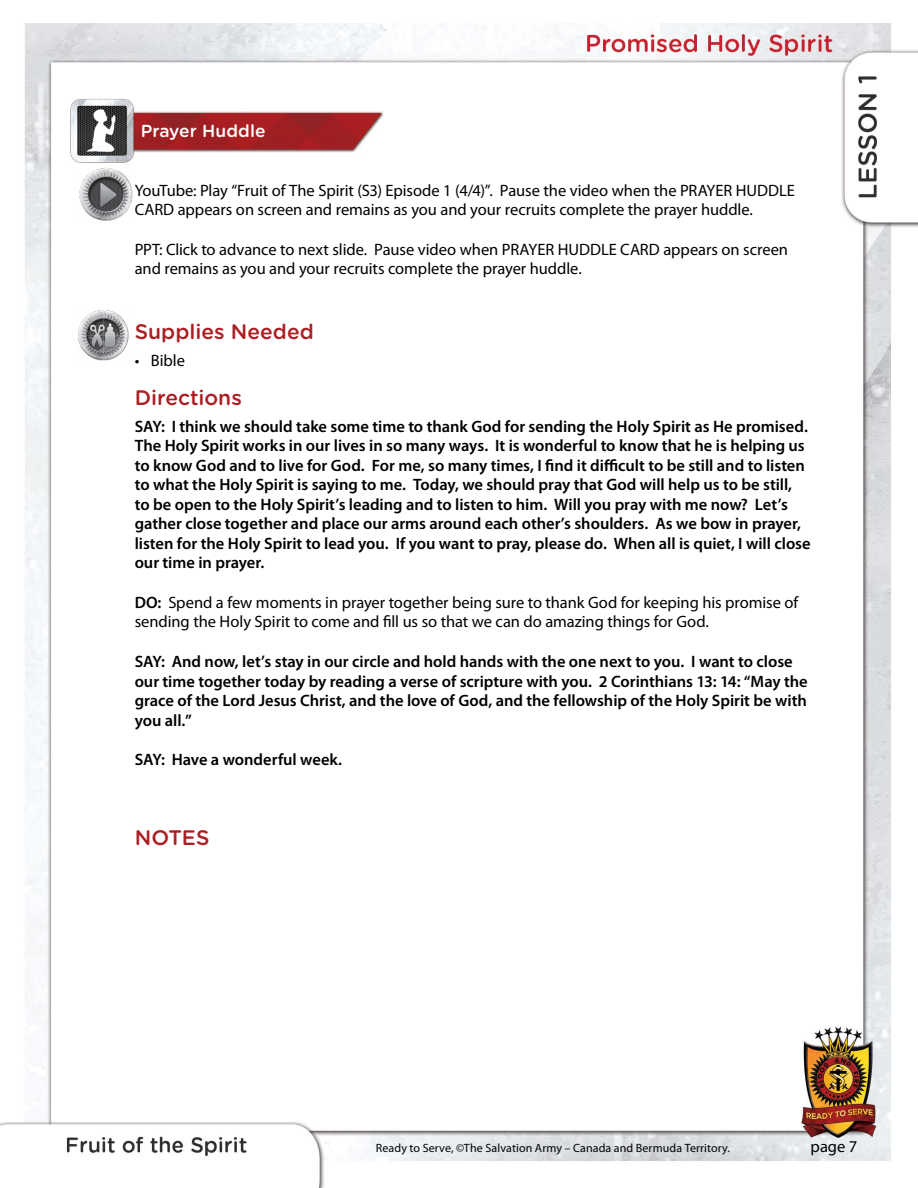
<style>
.page{position:relative;width:918px;height:1188px;background:#fff}
.page>*{position:absolute;margin:0;border:0;box-sizing:border-box;transform-origin:0 0}
.t1{font:500 21px "Gotham Rounded";color:#ab1f23}
.t2{font:500 17.4px "Gotham Rounded";color:#fff}
.t3{font:600 16.5px/19.5px "Myriad Pro";color:#000}
.t4{font:16.5px/19.5px "Myriad Pro";letter-spacing:-.005em;color:#000}
.t5{font:12px "Myriad Pro";letter-spacing:.01em;color:#000}
.s1{font-weight:600}
</style>
<div class="page">
<img style="left:0;top:23px;width:918px;height:1165px">
<img style="left:137px;top:108px;width:247px;height:45px">
<img style="left:79px;top:167px;width:56px;height:57px">
<img style="left:70px;top:97px;width:67px;height:68px">
<img style="left:76px;top:308px;width:55px;height:53px">
<p class="t2" style="left:141px;top:119px;width:126px">Prayer Huddle</p>
<p class="t4" style="left:135px;top:180px;width:662px">YouTube: Play “Fruit of The Spirit (S3) Episode 1 (4/4)”. Pause the video when the PRAYER HUDDLE<br>CARD appears on screen and remains as you and your recruits complete the prayer huddle.</p>
<p class="t4" style="left:135px;top:239px;width:655px">PPT: Click to advance to next slide. Pause video when PRAYER HUDDLE CARD appears on screen and remains as you and your recruits complete the prayer huddle.</p>
<p class="t1" style="left:135px;top:317px;width:181px">Supplies Needed</p>
<p class="t4" style="left:135px;top:350px;width:52px">• Bible</p>
<p class="t1" style="left:135px;top:383px;width:109px">Directions</p>
<p class="t3" style="left:135px;top:416px;width:677px">SAY: I think we should take some time to thank God for sending the Holy Spirit as He promised.<br>The Holy Spirit works in our lives in so many ways. It is wonderful to know that he is helping us to know God and to live for God. For me, so many times, I find it difficult to be still and to listen to what the Holy Spirit is saying to me. Today, we should pray that God will help us to be still, to be open to the Holy Spirit’s leading and to listen to him. Will you pray with me now? Let’s gather close together and place our arms around each other’s shoulders. As we bow in prayer, listen for the Holy Spirit to lead you. If you want to pray, please do. When all is quiet, I will close our time in prayer.</p>
<p class="t4" style="left:135px;top:592px;width:665px"><span class="s1">DO:</span> Spend a few moments in prayer together being sure to thank God for keeping his promise of sending the Holy Spirit to come and fill us so that we can do amazing things for God.</p>
<p class="t3" style="left:135px;top:651px;width:675px">SAY: And now, let’s stay in our circle and hold hands with the one next to you. I want to close our time together today by reading a verse of scripture with you. 2 Corinthians 13: 14: “May the grace of the Lord Jesus Christ, and the love of God, and the fellowship of the Holy Spirit be with you all.”</p>
<p class="t3" style="left:135px;top:750px;width:209px">SAY: Have a wonderful week.</p>
<p class="t1" style="left:135px;top:822px;width:76px">NOTES</p>
<p class="t5" style="left:376px;top:1141px;width:356px">Ready to Serve, ©The Salvation Army – Canada and Bermuda Territory.</p>
<p class="t4" style="left:811px;top:1136px;width:48px">page 7</p>
</div>
